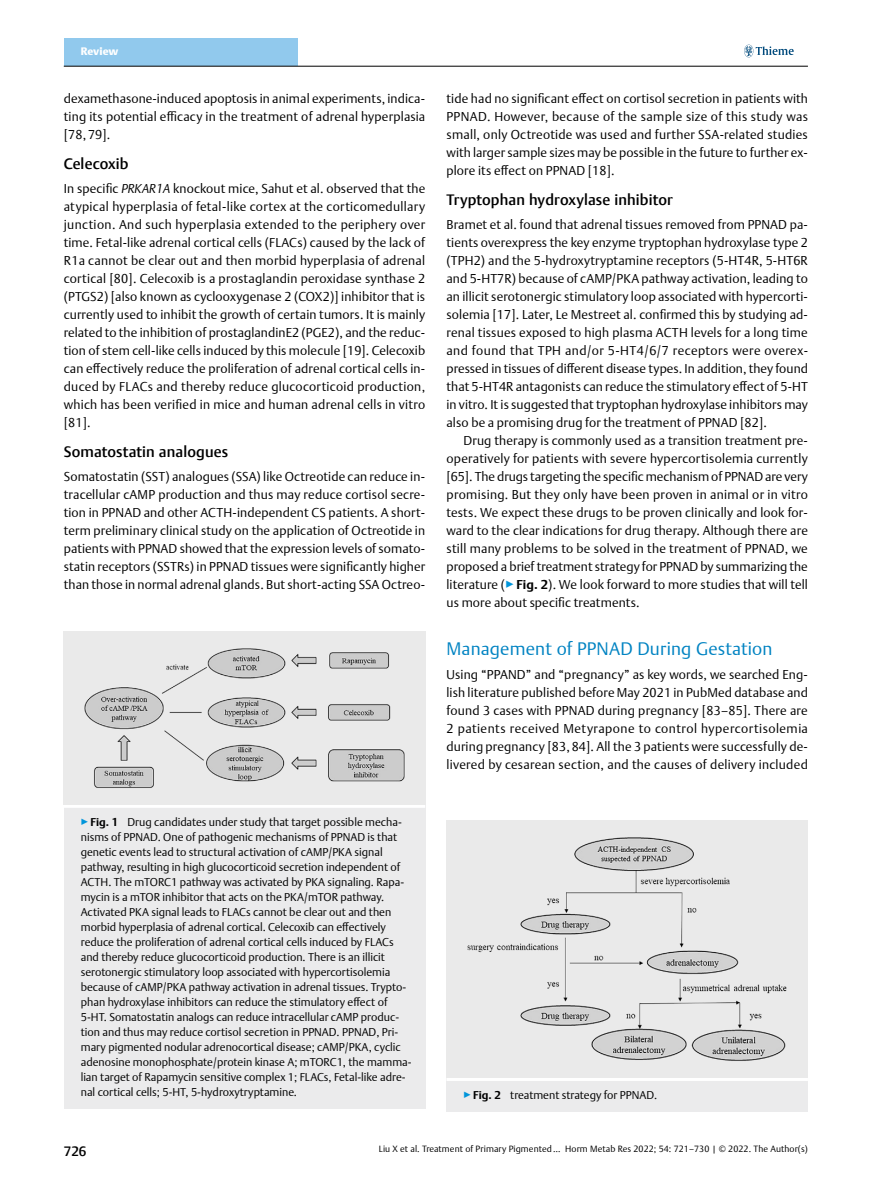
<style>
.page{position:relative;width:893px;height:1191px;background:#fff}
.page>*{position:absolute;margin:0;border:0;box-sizing:border-box;transform-origin:0 0}
.t1{font:300 18px "Thieme Argo 2011";letter-spacing:.01em;color:#0083c2}
.t2{font:500 15px "Thieme Argo 2011";letter-spacing:.01em;color:#000}
.t3{font:500 13.5px "Thieme Argo 2011";color:#000}
.t4{font:300 12.75px/18px "Thieme Argo 2011";letter-spacing:.01em;color:#000;text-align:justify}
.t5{font:300 11.25px/15px "Thieme Argo 2011";color:#000}
.t6{font:900 10.8px "Thieme Argo 2011";letter-spacing:-.005em;color:#fff}
.t7{font:300 9px "Thieme Argo 2011";letter-spacing:.01em;color:#000}
.s1{font-style:italic}
.s2{color:#0095da}
.s3{font-weight:700}
</style>
<div class="page">
<div style="left:64px;top:38px;width:234px;height:28px;background:#91c9ed"></div>
<svg style="left:744px;top:45px;width:50px;height:12px"></svg>
<hr style="left:64px;top:66px;width:744px;height:1px;background:#000">
<div style="left:64px;top:804px;width:361px;height:304px;background:#ebebec"></div>
<svg style="left:64px;top:805px;width:361px;height:3px"></svg>
<img style="left:64px;top:631px;width:361px;height:173px">
<div style="left:446px;top:1077px;width:362px;height:34px;background:#ebebec"></div>
<svg style="left:447px;top:1078px;width:361px;height:3px"></svg>
<img style="left:446px;top:821px;width:362px;height:256px">
<p class="t6" style="left:81px;top:44px;width:39px">Review</p>
<p class="t4" style="left:64px;top:89px;width:363px">dexamethasone-induced apoptosis in animal experiments, indica&shy;ting its potential efficacy in the treatment of adrenal hyperplasia [78, 79].</p>
<p class="t2" style="left:64px;top:154px;width:66px">Celecoxib</p>
<p class="t4" style="left:64px;top:179px;width:363px">In specific <span class="s1">PRKAR1A</span> knockout mice, Sahut et al. observed that the atypical hyperplasia of fetal-like cortex at the corticomedullary junction. And such hyperplasia extended to the periphery over time. Fetal-like adrenal cortical cells (FLACs) caused by the lack of R1a cannot be clear out and then morbid hyperplasia of adrenal cortical [80]. Celecoxib is a prostaglandin peroxidase synthase 2 (PTGS2) [also known as cyclooxygenase 2 (COX2)] inhibitor that is currently used to inhibit the growth of certain tumors. It is mainly related to the inhibition of prostaglandinE2 (PGE2), and the reduc&shy;tion of stem cell-like cells induced by this molecule [19]. Celecoxib can effectively reduce the proliferation of adrenal cortical cells in&shy;duced by FLACs and thereby reduce glucocorticoid production, which has been verified in mice and human adrenal cells in vitro [81].</p>
<p class="t2" style="left:64px;top:442px;width:166px">Somatostatin analogues</p>
<p class="t4" style="left:64px;top:467px;width:363px">Somatostatin (SST) analogues (SSA) like Octreotide can reduce in&shy;tracellular cAMP production and thus may reduce cortisol secre&shy;tion in PPNAD and other ACTH-independent CS patients. A short&shy;term preliminary clinical study on the application of Octreotide in patients with PPNAD showed that the expression levels of somato&shy;statin receptors (SSTRs) in PPNAD tissues were significantly higher than those in normal adrenal glands. But short-acting SSA Octreo-</p>
<p class="t5" style="left:81px;top:814px;width:332px"><span class="s2">▶</span><span class="s3">Fig. 1</span> Drug candidates under study that target possible mecha&shy;nisms of PPNAD. One of pathogenic mechanisms of PPNAD is that genetic events lead to structural activation of cAMP/PKA signal pathway, resulting in high glucocorticoid secretion independent of ACTH. The mTORC1 pathway was activated by PKA signaling. Rapa&shy;mycin is a mTOR inhibitor that acts on the PKA/mTOR pathway.<br>Activated PKA signal leads to FLACs cannot be clear out and then morbid hyperplasia of adrenal cortical. Celecoxib can effectively reduce the proliferation of adrenal cortical cells induced by FLACs and thereby reduce glucocorticoid production. There is an illicit serotonergic stimulatory loop associated with hypercortisolemia because of cAMP/PKA pathway activation in adrenal tissues. Trypto&shy;phan hydroxylase inhibitors can reduce the stimulatory effect of 5-HT. Somatostatin analogs can reduce intracellular cAMP produc&shy;tion and thus may reduce cortisol secretion in PPNAD. PPNAD, Pri&shy;mary pigmented nodular adrenocortical disease; cAMP/PKA, cyclic adenosine monophosphate/protein kinase A; mTORC1, the mamma&shy;lian target of Rapamycin sensitive complex 1; FLACs, Fetal-like adre&shy;nal cortical cells; 5-HT, 5-hydroxytryptamine.</p>
<p class="t4" style="left:446px;top:89px;width:363px">tide had no significant effect on cortisol secretion in patients with PPNAD. However, because of the sample size of this study was small, only Octreotide was used and further SSA-related studies with larger sample sizes may be possible in the future to further ex&shy;plore its effect on PPNAD [18].</p>
<p class="t2" style="left:446px;top:190px;width:228px">Tryptophan hydroxylase inhibitor</p>
<p class="t4" style="left:446px;top:215px;width:363px">Bramet et al. found that adrenal tissues removed from PPNAD pa&shy;tients overexpress the key enzyme tryptophan hydroxylase type 2 (TPH2) and the 5-hydroxytryptamine receptors (5-HT4R, 5-HT6R and 5-HT7R) because of cAMP/PKA pathway activation, leading to an illicit serotonergic stimulatory loop associated with hypercorti&shy;solemia [17]. Later, Le Mestreet al. confirmed this by studying ad&shy;renal tissues exposed to high plasma ACTH levels for a long time and found that TPH and/or 5-HT4/6/7 receptors were overex&shy;pressed in tissues of different disease types. In addition, they found that 5-HT4R antagonists can reduce the stimulatory effect of 5-HT in vitro. It is suggested that tryptophan hydroxylase inhibitors may also be a promising drug for the treatment of PPNAD [82].</p>
<p class="t4" style="left:446px;top:431px;width:363px;text-indent:17px">Drug therapy is commonly used as a transition treatment pre&shy;operatively for patients with severe hypercortisolemia currently [65]. The drugs targeting the specific mechanism of PPNAD are very promising. But they only have been proven in animal or in vitro tests. We expect these drugs to be proven clinically and look for&shy;ward to the clear indications for drug therapy. Although there are still many problems to be solved in the treatment of PPNAD, we proposed a brief treatment strategy for PPNAD by summarizing the literature (<span class="s2">▶</span><span class="s3">Fig. 2</span>). We look forward to more studies that will tell us more about specific treatments.</p>
<h1 class="t1" style="left:446px;top:637px;width:328px">Management of PPNAD During Gestation</h1>
<p class="t4" style="left:446px;top:665px;width:363px">Using “PPAND” and “pregnancy” as key words, we searched Eng&shy;lish literature published before May 2021 in PubMed database and found 3 cases with PPNAD during pregnancy [83–85]. There are 2 patients received Metyrapone to control hypercortisolemia during pregnancy [83, 84]. All the 3 patients were successfully de&shy;livered by cesarean section, and the causes of delivery included</p>
<p class="t5" style="left:463px;top:1087px;width:195px"><span class="s2">▶</span><span class="s3">Fig. 2</span> treatment strategy for PPNAD.</p>
<p class="t3" style="left:64px;top:1142px;width:24px">726</p>
<p class="t7" style="left:379px;top:1143px;width:430px">Liu X et al. Treatment of Primary Pigmented … Horm Metab Res 2022; 54: 721–730 | © 2022. The Author(s)</p>
</div>
